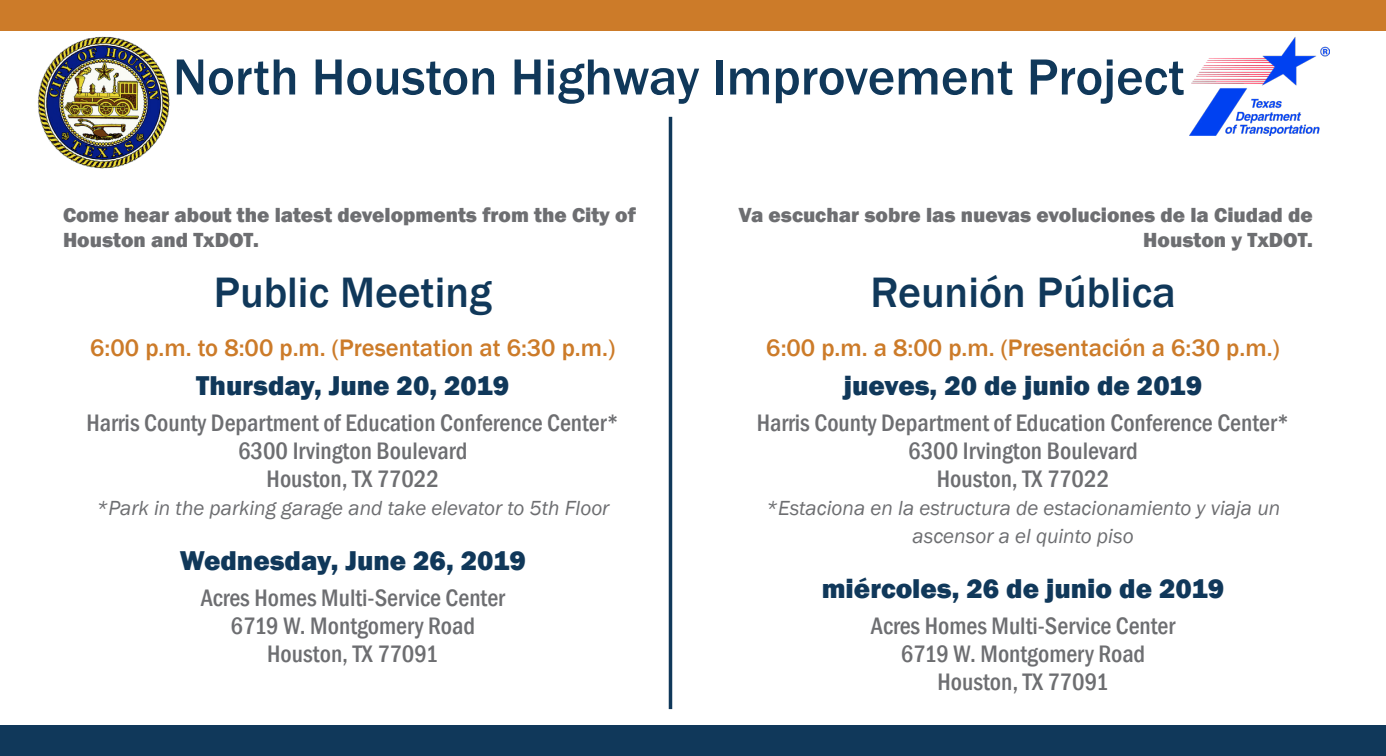
<style>
.page{position:relative;width:1386px;height:756px;background:#fff}
.page>*{position:absolute;margin:0;border:0;box-sizing:border-box;transform-origin:0 0}
.t1{font:500 52.5px "Franklin Gothic";color:#10385a}
.t2{font:500 43.75px "Franklin Gothic";color:#10385a}
.t3{font:800 28px "Franklin Gothic";color:#10385a}
.t4{font:500 condensed 24.5px/28px "Franklin Gothic";color:#6d6e71;text-align:center}
.t5{font:500 24.5px "Franklin Gothic";color:#cc7b29}
.t6{font:800 21px/25.2px "Franklin Gothic";color:#6d6e71}
.t7{font:italic 21px/28px "Franklin Gothic";color:#6d6e71;text-align:center}
</style>
<div class="page">
<div style="left:0;top:726px;width:1386px;height:30px;background:#10385a"></div>
<img style="left:1189px;top:37px;width:141px;height:98px">
<div style="left:0;top:0;width:1386px;height:30px;background:#cc7b29"></div>
<hr style="left:669px;top:117px;width:3px;height:592px;background:#10385a">
<img style="left:37px;top:36px;width:133px;height:133px">
<h1 class="t1" style="left:173px;top:45px;width:1014px">North Houston Highway Improvement Project</h1>
<p class="t6" style="left:63px;top:202px;width:574px">Come hear about the latest developments from the City of<br>Houston and TxDOT.</p>
<h2 class="t2" style="left:214px;top:265px;width:279px">Public Meeting</h2>
<p class="t5" style="left:90px;top:332px;width:526px">6:00 p.m. to 8:00 p.m. (Presentation at 6:30 p.m.)</p>
<p class="t3" style="left:196px;top:368px;width:314px">Thursday, June 20, 2019</p>
<p class="t4" style="left:87px;top:409px;width:534px">Harris County Department of Education Conference Center*<br>6300 Irvington Boulevard<br>Houston, TX 77022</p>
<p class="t7" style="left:96px;top:494px;width:515px">*Park in the parking garage and take elevator to 5th Floor</p>
<p class="t3" style="left:180px;top:543px;width:348px">Wednesday, June 26, 2019</p>
<p class="t4" style="left:201px;top:584px;width:306px">Acres Homes Multi-Service Center<br>6719 W. Montgomery Road<br>Houston, TX 77091</p>
<p class="t6" style="left:738px;top:202px;width:576px;text-align:right">Va escuchar sobre las nuevas evoluciones de la Ciudad de<br>Houston y TxDOT.</p>
<h2 class="t2" style="left:871px;top:265px;width:307px">Reunión Pública</h2>
<p class="t5" style="left:766px;top:332px;width:515px">6:00 p.m. a 8:00 p.m. (Presentación a 6:30 p.m.)</p>
<p class="t3" style="left:844px;top:368px;width:360px">jueves, 20 de junio de 2019</p>
<p class="t4" style="left:757px;top:409px;width:534px">Harris County Department of Education Conference Center*<br>6300 Irvington Boulevard<br>Houston, TX 77022</p>
<p class="t7" style="left:766px;top:494px;width:516px">*Estaciona en la estructura de estacionamiento y viaja un ascensor a el quinto piso</p>
<p class="t3" style="left:822px;top:571px;width:404px">miércoles, 26 de junio de 2019</p>
<p class="t4" style="left:871px;top:612px;width:306px">Acres Homes Multi-Service Center<br>6719 W. Montgomery Road<br>Houston, TX 77091</p>
</div>
